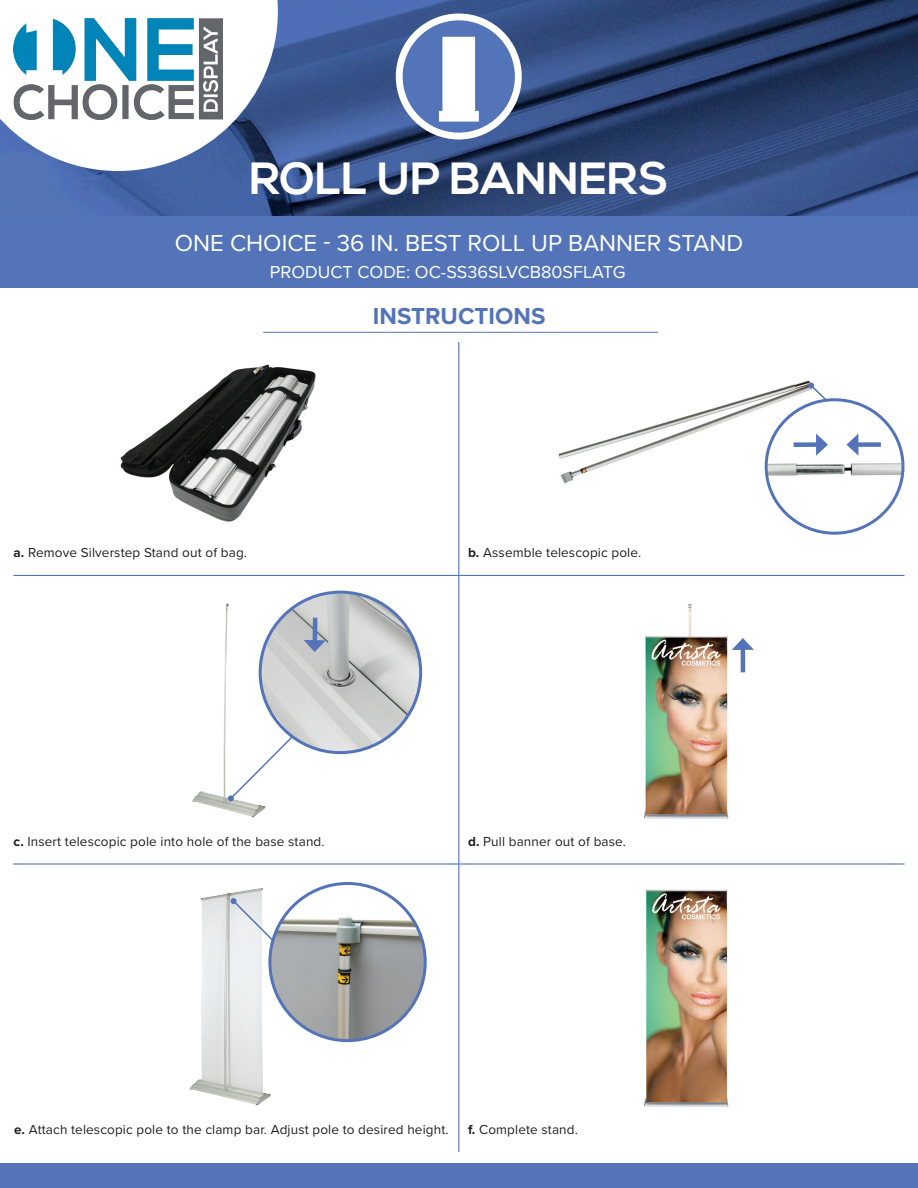
<style>
.page{position:relative;width:918px;height:1188px;background:#fff}
.page>*{position:absolute;margin:0;border:0;box-sizing:border-box;transform-origin:0 0}
.Category_Title{font:700 45px "Nexa";color:#fff}
.Category_Sub_Title_2{font:24px "Proxima Nova";color:#fff}
.t1{font:700 24px "Proxima Nova";color:#5474b9}
.top_page_name_regula{font:18px "Proxima Nova";color:#fff}
.t2{font:13.5px "Proxima Nova";letter-spacing:.01em;color:#231f20}
.s1{font-weight:700}
</style>
<div class="page">
<img style="left:0;top:0;width:918px;height:216px">
<svg style="left:0;top:0;width:278px;height:171px"></svg>
<div style="left:0;top:216px;width:918px;height:72px;background:#5474b9"></div>
<div style="left:0;top:1164px;width:918px;height:24px;background:#5474b9"></div>
<svg style="left:396px;top:14px;width:126px;height:126px"></svg>
<img style="left:13px;top:14px;width:210px;height:105px">
<hr style="left:263px;top:332px;width:395px;height:1px;background:#5474b9">
<hr style="left:14px;top:575px;width:890px;height:1px;background:#5474b9">
<hr style="left:13px;top:863px;width:891px;height:2px;background:#5474b9">
<hr style="left:458px;top:342px;width:1px;height:810px;background:#5474b9">
<img style="left:120px;top:364px;width:196px;height:158px">
<img style="left:192px;top:594px;width:124px;height:224px">
<img style="left:558px;top:380px;width:252px;height:104px">
<img style="left:260px;top:592px;width:161px;height:161px;border-radius:80px">
<div style="left:259px;top:591px;width:163px;height:163px;border:3px solid #5474b9;border-radius:50%"></div>
<hr style="left:313px;top:618px;width:4px;height:26px;background:#5474b9">
<svg style="left:304px;top:640px;width:22px;height:12px"></svg>
<svg style="left:228px;top:735px;width:67px;height:66px"></svg>
<svg style="left:808px;top:382px;width:42px;height:18px"></svg>
<img style="left:643px;top:604px;width:103px;height:215px">
<img style="left:643px;top:889px;width:86px;height:218px">
<img style="left:189px;top:888px;width:82px;height:218px">
<hr style="left:741px;top:646px;width:4px;height:26px;background:#5474b9">
<svg style="left:732px;top:638px;width:22px;height:12px"></svg>
<svg style="left:231px;top:898px;width:39px;height:47px"></svg>
<img style="left:766px;top:400px;width:137px;height:133px">
<div style="left:765px;top:398px;width:139px;height:137px;border:3px solid #5474b9;border-radius:50%"></div>
<div style="left:854px;top:442px;width:27px;height:5px;background:#5474b9"></div>
<svg style="left:847px;top:434px;width:11px;height:22px"></svg>
<div style="left:794px;top:442px;width:26px;height:5px;background:#5474b9"></div>
<svg style="left:816px;top:434px;width:12px;height:22px"></svg>
<img style="left:270px;top:884px;width:155px;height:157px">
<div style="left:268px;top:882px;width:159px;height:160px;border:3px solid #5474b9;border-radius:50%"></div>
<p class="Category_Title" style="left:250px;top:152px;width:421px">ROLL UP BANNERS</p>
<p class="Category_Sub_Title_2" style="left:175px;top:225px;width:570px">ONE CHOICE - 36 IN. BEST ROLL UP BANNER STAND</p>
<p class="top_page_name_regula" style="left:270px;top:258px;width:357px">PRODUCT CODE: OC-SS36SLVCB80SFLATG</p>
<p class="t1" style="left:373px;top:298px;width:174px">INSTRUCTIONS</p>
<p class="t2" style="left:14px;top:542px;width:235px"><span class="s1">a.</span> Remove Silverstep Stand out of bag.</p>
<p class="t2" style="left:468px;top:542px;width:175px"><span class="s1">b.</span> Assemble telescopic pole.</p>
<p class="t2" style="left:14px;top:831px;width:313px"><span class="s1">c.</span> Insert telescopic pole into hole of the base stand.</p>
<p class="t2" style="left:468px;top:831px;width:159px"><span class="s1">d.</span> Pull banner out of base.</p>
<p class="t2" style="left:14px;top:1120px;width:436px"><span class="s1">e.</span> Attach telescopic pole to the clamp bar. Adjust pole to desired height.</p>
<p class="t2" style="left:468px;top:1119px;width:111px"><span class="s1">f.</span> Complete stand.</p>
</div>
